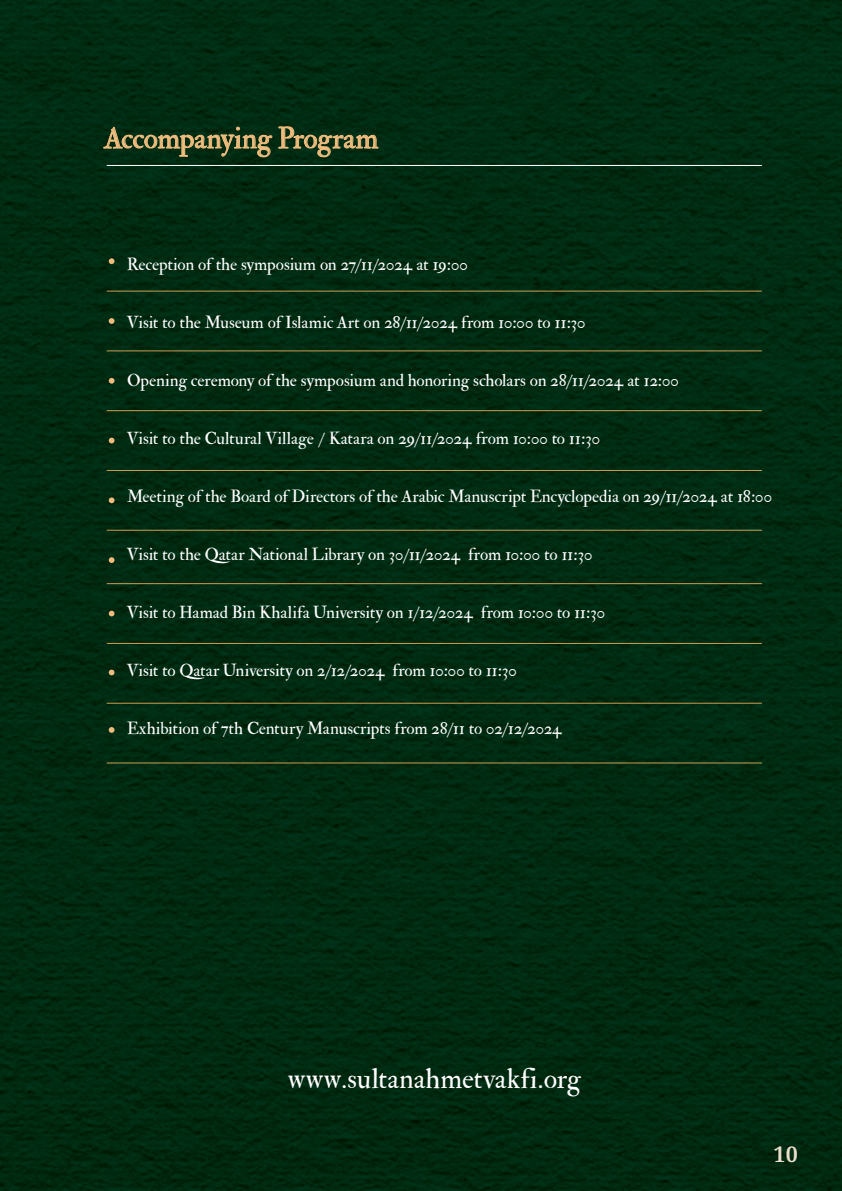
<style>
.page{position:relative;width:842px;height:1191px;background:#002b11}
.page>*{position:absolute;margin:0;border:0;box-sizing:border-box;transform-origin:0 0}
.t1{font:24px "IM FELL Double Pica Roman";letter-spacing:-.005em;color:#efbc7d}
.t2{font:23px "IM FELL Double Pica Roman";letter-spacing:.01em;color:#fff}
.t3{font:600 21.6px "Noto Naskh Arabic";color:#eadeca}
.t4{font:14px "IM FELL Double Pica Roman";letter-spacing:-.01em;color:#fff}
</style>
<div class="page">
<svg style="left:109px;top:258px;width:6px;height:6px"></svg>
<svg style="left:109px;top:318px;width:6px;height:6px"></svg>
<svg style="left:109px;top:378px;width:6px;height:6px"></svg>
<svg style="left:109px;top:438px;width:6px;height:5px"></svg>
<svg style="left:109px;top:497px;width:6px;height:6px"></svg>
<svg style="left:109px;top:557px;width:6px;height:6px"></svg>
<hr style="left:107px;top:165px;width:655px;height:1px;background:#fff">
<hr style="left:107px;top:291px;width:655px;height:1px;background:#cc9f53">
<hr style="left:107px;top:350px;width:655px;height:1px;background:#cc9f53">
<hr style="left:107px;top:410px;width:655px;height:1px;background:#cc9f53">
<hr style="left:107px;top:470px;width:655px;height:1px;background:#cc9f53">
<hr style="left:107px;top:530px;width:655px;height:1px;background:#cc9f53">
<svg style="left:109px;top:610px;width:6px;height:6px"></svg>
<svg style="left:109px;top:669px;width:6px;height:6px"></svg>
<svg style="left:109px;top:727px;width:6px;height:6px"></svg>
<hr style="left:107px;top:583px;width:655px;height:1px;background:#cc9f53">
<hr style="left:107px;top:643px;width:655px;height:1px;background:#cc9f53">
<hr style="left:107px;top:702px;width:655px;height:1px;background:#cc9f53">
<hr style="left:107px;top:762px;width:655px;height:1px;background:#cc9f53">
<svg style="left:103px;top:126px;width:276px;height:31px"></svg>
<h1 class="t1" style="left:105px;top:122px;width:275px">Accompanying Program</h1>
<p class="t4" style="left:127px;top:255px;width:342px">Reception of the symposium on 27/11/2024 at 19:00</p>
<p class="t4" style="left:127px;top:313px;width:460px">Visit to the Museum of Islamic Art on 28/11/2024 from 10:00 to 11:30</p>
<p class="t4" style="left:127px;top:371px;width:553px">Opening ceremony of the symposium and honoring scholars on 28/11/2024 at 12:00</p>
<p class="t4" style="left:127px;top:429px;width:474px">Visit to the Cultural Village / Katara on 29/11/2024 from 10:00 to 11:30</p>
<p class="t4" style="left:127px;top:487px;width:646px">Meeting of the Board of Directors of the Arabic Manuscript Encyclopedia on 29/11/2024 at 18:00</p>
<p class="t4" style="left:127px;top:545px;width:467px">Visit to the Qatar National Library on 30/11/2024 from 10:00 to 11:30</p>
<p class="t4" style="left:127px;top:603px;width:479px">Visit to Hamad Bin Khalifa University on 1/12/2024 from 10:00 to 11:30</p>
<p class="t4" style="left:127px;top:661px;width:391px">Visit to Qatar University on 2/12/2024 from 10:00 to 11:30</p>
<p class="t4" style="left:127px;top:719px;width:436px">Exhibition of 7th Century Manuscripts from 28/11 to 02/12/2024</p>
<h2 class="t2" style="left:288px;top:1063px;width:294px">www.sultanahmetvakfi.org</h2>
<h3 class="t3" style="left:774px;top:1141px;width:26px">10</h3>
</div>
